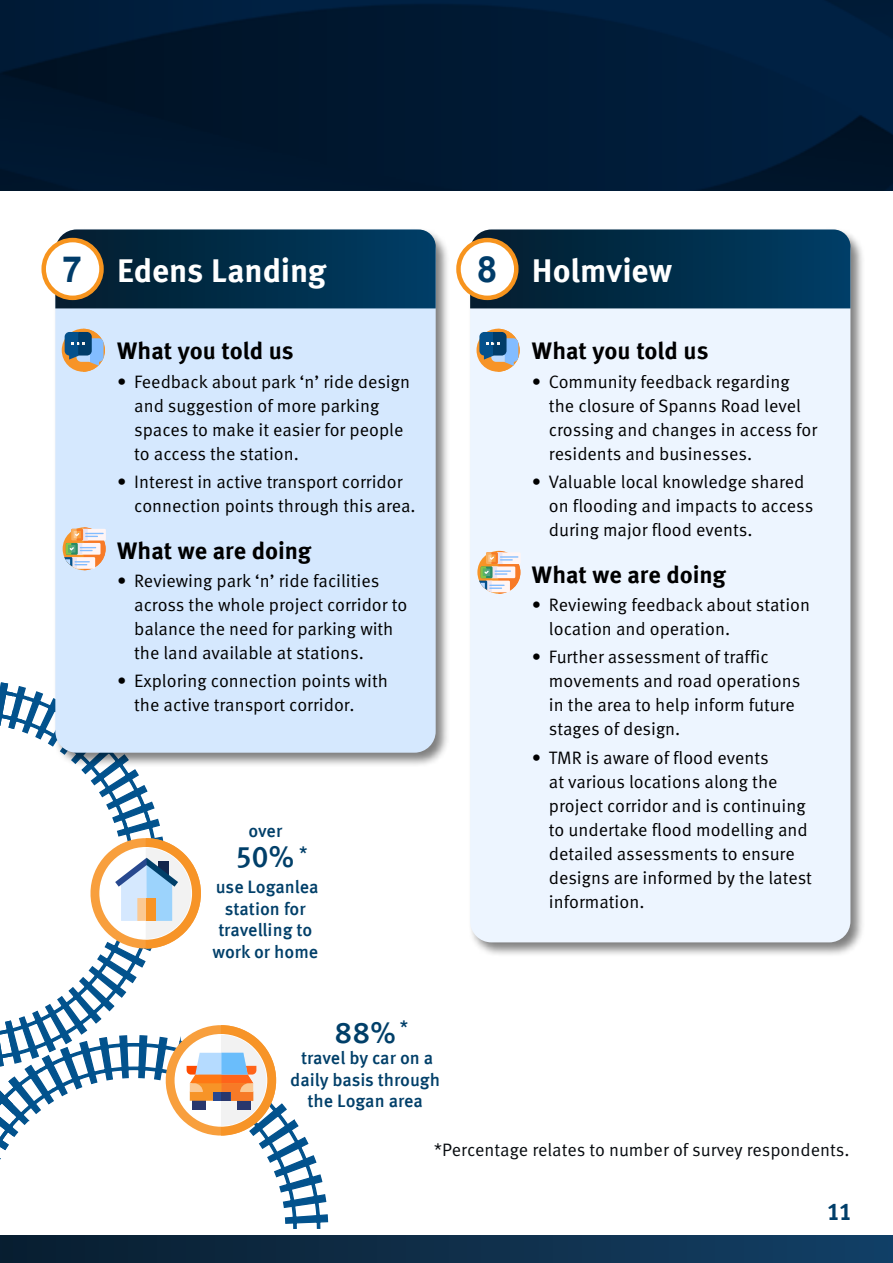
<style>
.page{position:relative;width:893px;height:1263px;background:#fff}
.page>*{position:absolute;margin:0;border:0;box-sizing:border-box;transform-origin:0 0}
.t1{font:700 36px "Arial";color:#003c69}
.Heading_2{font:700 33px "Meta Pro";letter-spacing:-.005em;color:#fff}
.t2{font:500 30px "Meta Pro";color:#003f69}
.Heading_3{font:700 24px "Meta Pro";letter-spacing:-.005em;color:#000}
.t3{font:700 24px "Meta Pro";color:#003e69}
.t4{font:18px/24px "Meta Pro Norm";color:#000}
.t5{font:500 18px/21.6px "Meta Pro";color:#003f69;text-align:center}
.Body{font:18px "Meta Pro Norm";color:#080c10}
</style>
<div class="page">
<div style="left:0;top:1235px;width:893px;height:28px;background:linear-gradient(to right,#091d2e,#133f65)"></div>
<div style="left:0;top:1235px;width:13px;height:28px;background:#071e30"></div>
<img style="left:0;top:0;width:893px;height:191px">
<div style="left:468px;top:228px;width:396px;height:729px;background:#000;opacity:.5"></div>
<div style="left:470px;top:229px;width:380px;height:713px;background:#edf5ff;border-radius:21px"></div>
<svg style="left:476px;top:329px;width:43px;height:43px"></svg>
<svg style="left:479px;top:329px;width:41px;height:43px"></svg>
<svg style="left:477px;top:551px;width:43px;height:43px"></svg>
<svg style="left:479px;top:551px;width:42px;height:43px"></svg>
<svg style="left:470px;top:229px;width:380px;height:79px"></svg>
<div style="left:458px;top:240px;width:58px;height:58px;background:#fff;border-radius:50%"></div>
<div style="left:456px;top:238px;width:62px;height:62px;border:4px solid #f7941e;border-radius:50%"></div>
<div style="left:53px;top:228px;width:396px;height:540px;background:#000;opacity:.5"></div>
<div style="left:55px;top:229px;width:381px;height:524px;background:#d5e8fe;border-radius:21px"></div>
<svg style="left:55px;top:229px;width:381px;height:79px"></svg>
<div style="left:44px;top:240px;width:57px;height:58px;background:#fff;border-radius:50%"></div>
<div style="left:41px;top:238px;width:63px;height:62px;border:4px solid #f7941e;border-radius:50%"></div>
<svg style="left:62px;top:329px;width:43px;height:43px"></svg>
<svg style="left:65px;top:329px;width:40px;height:43px"></svg>
<div style="left:63px;top:527px;width:42px;height:43px;background:#f79427;border-radius:50%"></div>
<svg style="left:64px;top:527px;width:42px;height:43px"></svg>
<svg style="left:0;top:676px;width:329px;height:553px"></svg>
<div style="left:213px;top:1092px;width:17px;height:9px;background:#27488f"></div>
<div style="left:221px;top:1092px;width:9px;height:9px;background:#29376d"></div>
<p class="t1" style="left:62px;top:246px;width:22px">7</p>
<p class="Heading_2" style="left:117px;top:244px;width:211px">Edens Landing</p>
<p class="Heading_3" style="left:117px;top:332px;width:178px">What you told us</p>
<p class="t4" style="left:134px;top:368px;width:277px;text-indent:-17px">• Feedback about park ‘n’ ride design and suggestion of more parking spaces to make it easier for people to access the station.</p>
<p class="t4" style="left:134px;top:468px;width:283px;text-indent:-17px">• Interest in active transport corridor connection points through this area.</p>
<p class="Heading_3" style="left:117px;top:532px;width:196px">What we are doing</p>
<p class="t4" style="left:134px;top:568px;width:275px;text-indent:-17px">• Reviewing park ‘n’ ride facilities across the whole project corridor to balance the need for parking with the land available at stations.</p>
<p class="t4" style="left:134px;top:668px;width:255px;text-indent:-17px">• Exploring connection points with the active transport corridor.</p>
<p class="t5" style="left:248px;top:819px;width:35px">over</p>
<p class="t2" style="left:236px;top:834px;width:59px">50%</p>
<p class="t5" style="left:212px;top:875px;width:108px">use Loganlea station for travelling to work or home</p>
<p class="t5" style="left:299px;top:841px;width:10px">*</p>
<p class="t5" style="left:400px;top:1015px;width:10px">*</p>
<p class="t2" style="left:335px;top:1009px;width:63px">88%</p>
<p class="t5" style="left:290px;top:1046px;width:151px">travel by car on a daily basis through the Logan area</p>
<p class="t1" style="left:477px;top:246px;width:22px">8</p>
<p class="Heading_2" style="left:532px;top:244px;width:142px">Holmview</p>
<p class="Heading_3" style="left:532px;top:332px;width:178px">What you told us</p>
<p class="t4" style="left:549px;top:368px;width:270px;text-indent:-17px">• Community feedback regarding the closure of Spanns Road level crossing and changes in access for residents and businesses.</p>
<p class="t4" style="left:549px;top:468px;width:266px;text-indent:-17px">• Valuable local knowledge shared on flooding and impacts to access during major flood events.</p>
<p class="Heading_3" style="left:532px;top:556px;width:196px">What we are doing</p>
<p class="t4" style="left:549px;top:592px;width:263px;text-indent:-17px">• Reviewing feedback about station location and operation.</p>
<p class="t4" style="left:549px;top:644px;width:253px;text-indent:-17px">• Further assessment of traffic movements and road operations in the area to help inform future stages of design.</p>
<p class="t4" style="left:549px;top:744px;width:265px;text-indent:-17px">• TMR is aware of flood events<br>at various locations along the project corridor and is continuing to undertake flood modelling and detailed assessments to ensure designs are informed by the latest information.</p>
<p class="Body" style="left:434px;top:1136px;width:417px">*Percentage relates to number of survey respondents.</p>
<h3 class="t3" style="left:827px;top:1193px;width:27px">11</h3>
</div>
